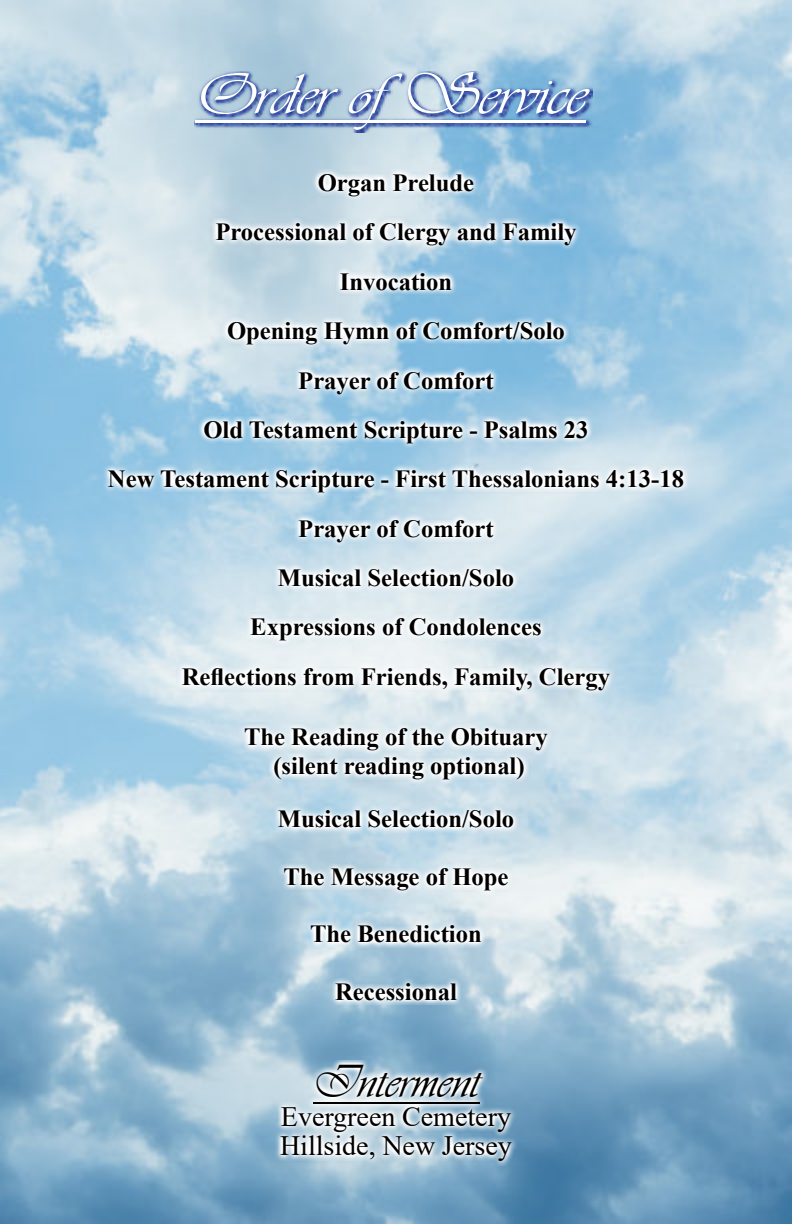
<style>
.page{position:relative;width:792px;height:1224px;background:#fff}
.page>*{position:absolute;margin:0;border:0;box-sizing:border-box;transform-origin:0 0}
.t1{font:60px "Vivaldii";color:#fff;scale:1.1 1}
.t2{font:48px "Vivaldii";color:#000}
.t3{font:28px/29.2px "Times New Roman";color:#000}
.t4{font:700 24.6px/49.4px "Times New Roman";color:#000;text-align:center}
</style>
<div class="page">
<img style="left:0;top:0;width:792px;height:1224px">
<img style="left:276px;top:1060px;width:240px;height:106px">
<hr style="left:313px;top:1102px;width:166px;height:2px;background:#000">
<img style="left:104px;top:170px;width:584px;height:834px">
<img style="left:195px;top:72px;width:397px;height:60px">
<hr style="left:195px;top:120px;width:391px;height:2px;background:#fff">
<h1 class="t1" style="left:195px;top:59px;width:357px">Order ofService</h1>
<p class="t4" style="left:108px;top:161px;width:578px">Organ Prelude<br>Processional of Clergy and Family<br>Invocation<br>Opening Hymn of Comfort/Solo<br>Prayer of Comfort<br>Old Testament Scripture - Psalms 23<br>New Testament Scripture - First Thessalonians 4:13-18<br>Prayer of Comfort<br>Musical Selection/Solo<br>Expressions of Condolences<br>Reflections from Friends, Family, Clergy</p>
<p class="t4" style="left:244px;top:725px;width:305px;line-height:28.6px">The Reading of the Obituary (silent reading optional)</p>
<p class="t4" style="left:278px;top:797px;width:238px">Musical Selection/Solo</p>
<p class="t4" style="left:283px;top:854px;width:227px">The Message of Hope</p>
<p class="t4" style="left:310px;top:912px;width:173px">The Benediction</p>
<p class="t4" style="left:335px;top:969px;width:123px">Recessional</p>
<h2 class="t2" style="left:313px;top:1054px;width:168px">Interment</h2>
<p class="t3" style="left:280px;top:1105px;width:233px">Evergreen Cemetery<br>Hillside, New Jersey</p>
</div>
